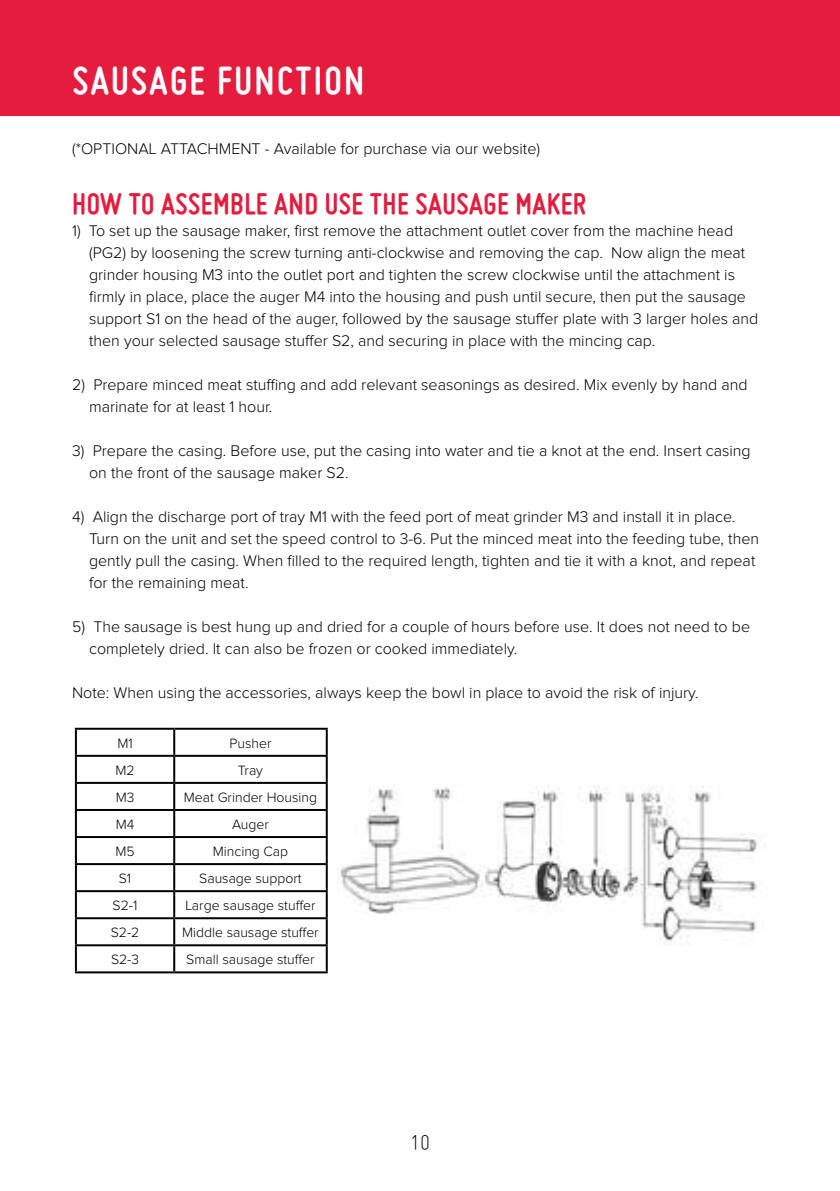
<style>
.page{position:relative;width:840px;height:1191px;background:#fff}
.page>*{position:absolute;margin:0;border:0;box-sizing:border-box;transform-origin:0 0}
.t1{font:700 42px "Miso";letter-spacing:.055em;color:#fff}
.t2{font:700 32px "Miso";letter-spacing:.015em;color:#e61c3e}
.t3{font:300 24px "Miso";color:#000}
.t4{font:300 16px/22px "Proxima Nova";color:#000}
.t5{font:300 14px "Proxima Nova";color:#000}
</style>
<div class="page">
<div style="left:0;top:0;width:839px;height:116px;background:#e61c3f"></div>
<hr style="left:75px;top:727px;width:99px;height:2px;background:#000">
<hr style="left:75px;top:729px;width:2px;height:26px;background:#000">
<hr style="left:174px;top:727px;width:153px;height:2px;background:#000">
<hr style="left:173px;top:729px;width:2px;height:26px;background:#000">
<hr style="left:325px;top:729px;width:2px;height:26px;background:#000">
<hr style="left:75px;top:755px;width:99px;height:2px;background:#000">
<hr style="left:75px;top:757px;width:2px;height:25px;background:#000">
<hr style="left:174px;top:755px;width:153px;height:2px;background:#000">
<hr style="left:173px;top:757px;width:2px;height:25px;background:#000">
<hr style="left:325px;top:757px;width:2px;height:25px;background:#000">
<hr style="left:75px;top:782px;width:99px;height:2px;background:#000">
<hr style="left:75px;top:784px;width:2px;height:25px;background:#000">
<hr style="left:174px;top:782px;width:153px;height:2px;background:#000">
<hr style="left:173px;top:784px;width:2px;height:25px;background:#000">
<hr style="left:325px;top:784px;width:2px;height:25px;background:#000">
<hr style="left:75px;top:809px;width:99px;height:2px;background:#000">
<hr style="left:75px;top:811px;width:2px;height:25px;background:#000">
<hr style="left:174px;top:809px;width:153px;height:2px;background:#000">
<hr style="left:173px;top:811px;width:2px;height:25px;background:#000">
<hr style="left:325px;top:811px;width:2px;height:25px;background:#000">
<hr style="left:75px;top:836px;width:99px;height:2px;background:#000">
<hr style="left:75px;top:838px;width:2px;height:25px;background:#000">
<hr style="left:174px;top:836px;width:153px;height:2px;background:#000">
<hr style="left:173px;top:838px;width:2px;height:25px;background:#000">
<hr style="left:325px;top:838px;width:2px;height:25px;background:#000">
<hr style="left:75px;top:863px;width:99px;height:2px;background:#000">
<hr style="left:75px;top:865px;width:2px;height:25px;background:#000">
<hr style="left:174px;top:863px;width:153px;height:2px;background:#000">
<hr style="left:173px;top:865px;width:2px;height:25px;background:#000">
<hr style="left:325px;top:865px;width:2px;height:25px;background:#000">
<hr style="left:75px;top:890px;width:99px;height:2px;background:#000">
<hr style="left:75px;top:892px;width:2px;height:25px;background:#000">
<hr style="left:174px;top:890px;width:153px;height:2px;background:#000">
<hr style="left:173px;top:892px;width:2px;height:25px;background:#000">
<hr style="left:325px;top:892px;width:2px;height:25px;background:#000">
<hr style="left:75px;top:917px;width:99px;height:2px;background:#000">
<hr style="left:75px;top:919px;width:2px;height:25px;background:#000">
<hr style="left:174px;top:917px;width:153px;height:2px;background:#000">
<hr style="left:173px;top:919px;width:2px;height:25px;background:#000">
<hr style="left:325px;top:919px;width:2px;height:25px;background:#000">
<hr style="left:75px;top:944px;width:99px;height:2px;background:#000">
<hr style="left:75px;top:946px;width:2px;height:25px;background:#000">
<hr style="left:174px;top:944px;width:153px;height:2px;background:#000">
<hr style="left:173px;top:946px;width:2px;height:25px;background:#000">
<hr style="left:325px;top:946px;width:2px;height:25px;background:#000">
<hr style="left:75px;top:971px;width:99px;height:2px;background:#000">
<hr style="left:174px;top:971px;width:153px;height:2px;background:#000">
<img style="left:337px;top:786px;width:420px;height:158px">
<h1 class="t1" style="left:72px;top:57px;width:293px">SAUSAGE FUNCTION</h1>
<p class="t4" style="left:72px;top:138px;width:469px">(*OPTIONAL ATTACHMENT - Available for purchase via our website)</p>
<h2 class="t2" style="left:72px;top:186px;width:515px">HOW TO ASSEMBLE AND USE THE SAUSAGE MAKER</h2>
<p class="t4" style="left:89px;top:220px;width:670px;text-indent:-17px">1) To set up the sausage maker, first remove the attachment outlet cover from the machine head (PG2) by loosening the screw turning anti-clockwise and removing the cap. Now align the meat grinder housing M3 into the outlet port and tighten the screw clockwise until the attachment is firmly in place, place the auger M4 into the housing and push until secure, then put the sausage support S1 on the head of the auger, followed by the sausage stuffer plate with 3 larger holes and then your selected sausage stuffer S2, and securing in place with the mincing cap.</p>
<p class="t4" style="left:89px;top:374px;width:659px;text-indent:-17px">2) Prepare minced meat stuffing and add relevant seasonings as desired. Mix evenly by hand and marinate for at least 1 hour.</p>
<p class="t4" style="left:89px;top:440px;width:662px;text-indent:-17px">3) Prepare the casing. Before use, put the casing into water and tie a knot at the end. Insert casing on the front of the sausage maker S2.</p>
<p class="t4" style="left:89px;top:506px;width:671px;text-indent:-17px">4) Align the discharge port of tray M1 with the feed port of meat grinder M3 and install it in place.<br>Turn on the unit and set the speed control to 3-6. Put the minced meat into the feeding tube, then gently pull the casing. When filled to the required length, tighten and tie it with a knot, and repeat for the remaining meat.</p>
<p class="t4" style="left:89px;top:616px;width:662px;text-indent:-17px">5) The sausage is best hung up and dried for a couple of hours before use. It does not need to be completely dried. It can also be frozen or cooked immediately.</p>
<p class="t4" style="left:72px;top:682px;width:627px">Note: When using the accessories, always keep the bowl in place to avoid the risk of injury.</p>
<p class="t5" style="left:117px;top:735px;width:17px">M1</p>
<p class="t5" style="left:229px;top:735px;width:43px">Pusher</p>
<p class="t5" style="left:115px;top:762px;width:21px">M2</p>
<p class="t5" style="left:238px;top:762px;width:27px">Tray</p>
<p class="t5" style="left:116px;top:789px;width:20px">M3</p>
<p class="t5" style="left:184px;top:789px;width:135px">Meat Grinder Housing</p>
<p class="t5" style="left:116px;top:816px;width:20px">M4</p>
<p class="t5" style="left:232px;top:816px;width:38px">Auger</p>
<p class="t5" style="left:115px;top:843px;width:21px">M5</p>
<p class="t5" style="left:213px;top:843px;width:77px">Mincing Cap</p>
<p class="t5" style="left:119px;top:870px;width:14px">S1</p>
<p class="t5" style="left:199px;top:870px;width:104px">Sausage support</p>
<p class="t5" style="left:113px;top:898px;width:26px">S2-1</p>
<p class="t5" style="left:185px;top:898px;width:131px">Large sausage stuffer</p>
<p class="t5" style="left:111px;top:925px;width:30px">S2-2</p>
<p class="t5" style="left:182px;top:925px;width:138px">Middle sausage stuffer</p>
<p class="t5" style="left:111px;top:952px;width:30px">S2-3</p>
<p class="t5" style="left:186px;top:952px;width:130px">Small sausage stuffer</p>
<h3 class="t3" style="left:410px;top:1129px;width:21px">10</h3>
</div>
